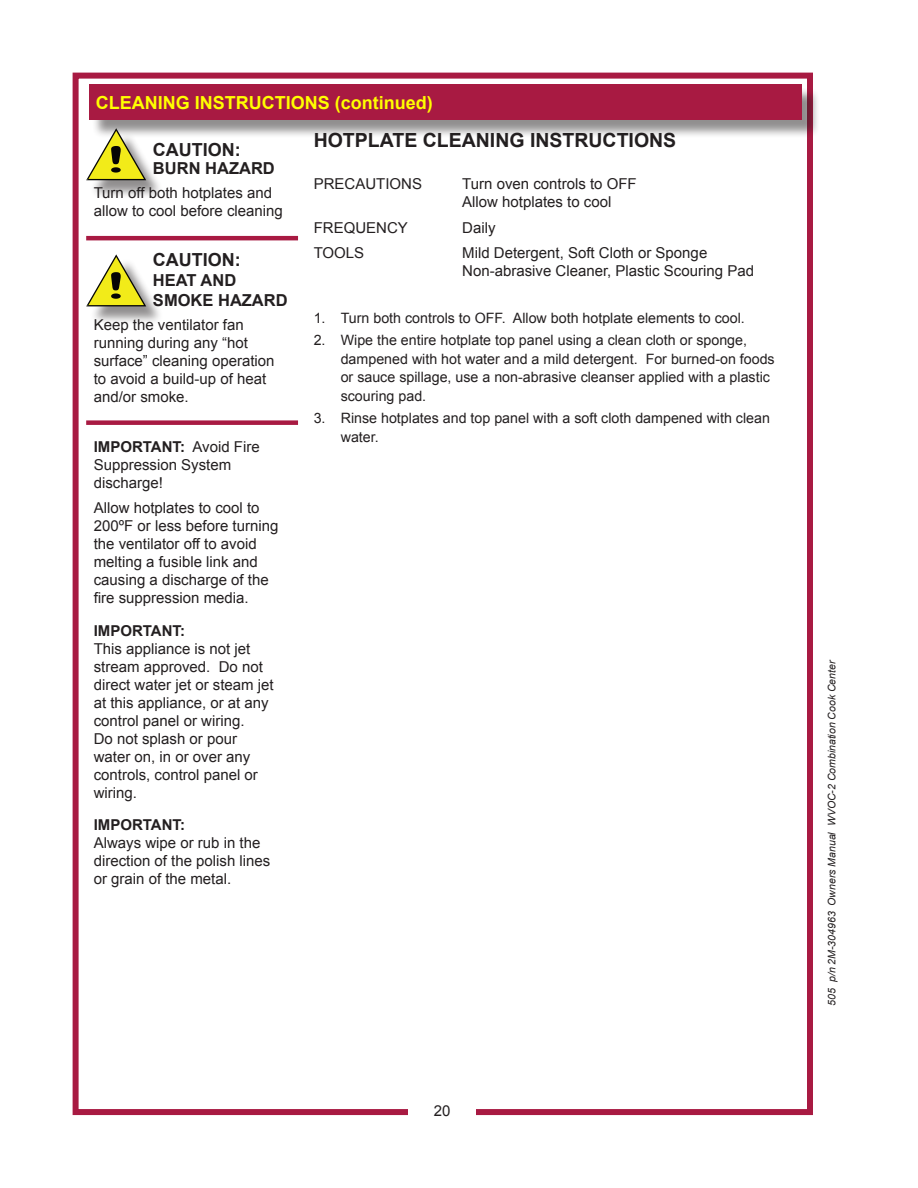
<style>
.page{position:relative;width:918px;height:1188px;background:#fff}
.page>*{position:absolute;margin:0;border:0;box-sizing:border-box;transform-origin:0 0}
.SUBJECT_HEADER{font:700 19.5px "Arial";color:#231f20}
.t1{font:700 18px "Arial";color:#ff0}
.Body_Text{font:700 18px "Arial";color:#231f20}
.Body_Text-2{font:700 16.5px/19.8px "Arial";color:#231f20}
.Body_Text-3{font:15px/18px "Arial";color:#231f20}
.Instruction_Header{font:15px "Arial";color:#231f20}
.Body_Text-4{font:700 15px "Arial";color:#231f20}
.numbered_Text{font:14.25px/18.5px "Arial";color:#231f20}
.t2{font:italic 10.5px "Arial";color:#231f20}
.s1{font-weight:700}
</style>
<div class="page">
<div style="left:73px;top:73px;width:740px;height:1042px;border:6px solid #a81a42"></div>
<div style="left:408px;top:1101px;width:68px;height:22px;background:#fff"></div>
<div style="left:91px;top:87px;width:730px;height:52px;background:#231f20;opacity:.5"></div>
<div style="left:89px;top:85px;width:713px;height:35px;background:#a81a42"></div>
<div style="left:90px;top:132px;width:74px;height:67px;background:#231f20;opacity:.5"></div>
<svg style="left:86px;top:128px;width:60px;height:52px"></svg>
<div style="left:90px;top:258px;width:74px;height:67px;background:#231f20;opacity:.5"></div>
<svg style="left:86px;top:254px;width:60px;height:52px"></svg>
<hr style="left:86px;top:236px;width:212px;height:4px;background:#a81a42">
<div style="left:86px;top:420px;width:212px;height:5px;background:#a81a42"></div>
<p class="t1" style="left:96px;top:91px;width:338px">CLEANING INSTRUCTIONS (continued)</p>
<p class="Body_Text" style="left:153px;top:137px;width:89px">CAUTION:</p>
<p class="Body_Text-2" style="left:153px;top:158px;width:123px">BURN HAZARD</p>
<p class="Body_Text-3" style="left:94px;top:184px;width:191px">Turn off both hotplates and allow to cool before cleaning</p>
<p class="Body_Text" style="left:153px;top:248px;width:89px">CAUTION:</p>
<p class="Body_Text-2" style="left:153px;top:271px;width:136px">HEAT AND<br>SMOKE HAZARD</p>
<p class="Body_Text-3" style="left:94px;top:316px;width:182px">Keep the ventilator fan running during any “hot surface” cleaning operation to avoid a build-up of heat and/or smoke.</p>
<p class="Body_Text-3" style="left:94px;top:438px;width:168px"><span class="s1">IMPORTANT:</span> Avoid Fire<br>Suppression System discharge!</p>
<p class="Body_Text-3" style="left:94px;top:499px;width:186px">Allow hotplates to cool to<br>200ºF or less before turning the ventilator off to avoid melting a fusible link and causing a discharge of the fire suppression media.</p>
<p class="Body_Text-4" style="left:94px;top:621px;width:93px">IMPORTANT:</p>
<p class="Body_Text-3" style="left:94px;top:640px;width:182px">This appliance is not jet stream approved. Do not direct water jet or steam jet at this appliance, or at any control panel or wiring.</p>
<p class="Body_Text-3" style="left:94px;top:730px;width:145px">Do not splash or pour</p>
<p class="Body_Text-3" style="left:94px;top:748px;width:166px">water on, in or over any controls, control panel or wiring.</p>
<p class="Body_Text-4" style="left:94px;top:815px;width:93px">IMPORTANT:</p>
<p class="Body_Text-3" style="left:94px;top:834px;width:178px">Always wipe or rub in the direction of the polish lines or grain of the metal.</p>
<p class="SUBJECT_HEADER" style="left:314px;top:127px;width:364px">HOTPLATE CLEANING INSTRUCTIONS</p>
<p class="Instruction_Header" style="left:314px;top:174px;width:110px">PRECAUTIONS</p>
<p class="Instruction_Header" style="left:462px;top:174px;width:176px">Turn oven controls to OFF</p>
<p class="Instruction_Header" style="left:462px;top:192px;width:151px">Allow hotplates to cool</p>
<p class="Instruction_Header" style="left:314px;top:218px;width:96px">FREQUENCY</p>
<p class="Instruction_Header" style="left:462px;top:218px;width:35px">Daily</p>
<p class="Instruction_Header" style="left:314px;top:243px;width:52px">TOOLS</p>
<p class="Instruction_Header" style="left:462px;top:243px;width:247px">Mild Detergent, Soft Cloth or Sponge</p>
<p class="Instruction_Header" style="left:462px;top:261px;width:293px">Non-abrasive Cleaner, Plastic Scouring Pad</p>
<p class="numbered_Text" style="left:314px;top:309px;width:433px">1. Turn both controls to OFF. Allow both hotplate elements to cool.</p>
<p class="numbered_Text" style="left:341px;top:331px;width:436px;text-indent:-27px">2. Wipe the entire hotplate top panel using a clean cloth or sponge, dampened with hot water and a mild detergent. For burned-on foods or sauce spillage, use a non-abrasive cleanser applied with a plastic scouring pad.</p>
<p class="numbered_Text" style="left:341px;top:409px;width:431px;text-indent:-27px">3. Rinse hotplates and top panel with a soft cloth dampened with clean water.</p>
<p class="Body_Text-3" style="left:434px;top:1102px;width:18px">20</p>
<p class="t2" style="left:825px;top:1006px;width:347px;rotate:-90deg">505 p/n 2M-304963 Owners Manual WVOC-2 Combination Cook Center</p>
</div>
